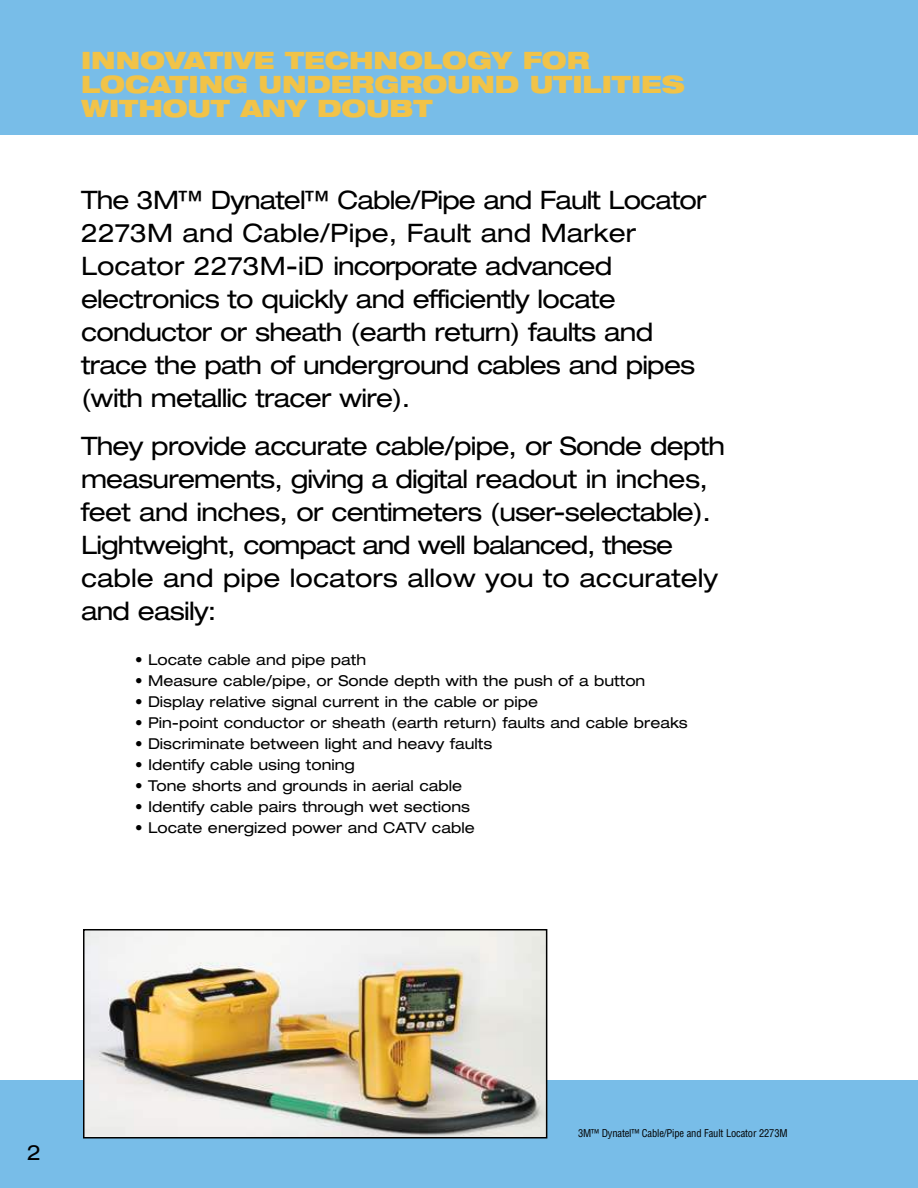
<style>
.page{position:relative;width:918px;height:1188px;background:#fff}
.page>*{position:absolute;margin:0;border:0;box-sizing:border-box;transform-origin:0 0}
.t1{font:expanded 25.5px/33px "Helvetica Neue";letter-spacing:-.03em;color:#000}
.t2{font:900 expanded 24px/24px "Helvetica Neue";color:#f1c348}
.t3{font:expanded 21px "Helvetica Neue";color:#000}
.t4{font:expanded 15px "Helvetica Neue";color:#000}
.t5{font:condensed 10.5px "Helvetica";letter-spacing:-.015em;color:#000}
</style>
<div class="page">
<div style="left:0;top:1080px;width:918px;height:108px;background:#78bde8"></div>
<div style="left:0;top:0;width:918px;height:135px;background:#78bde8"></div>
<img style="left:86px;top:932px;width:458px;height:203px">
<div style="left:83px;top:929px;width:464px;height:209px;border:2px solid #000"></div>
<p class="t2" style="left:81px;top:51px;width:605px">INNOVATIVE TECHNOLOGY FOR<br>LOCATING UNDERGROUND UTILITIES<br>WITHOUT ANY DOUBT</p>
<p class="t1" style="left:81px;top:186px;width:627px">The 3M™ Dynatel™ Cable/Pipe and Fault Locator 2273M and Cable/Pipe, Fault and Marker Locator 2273M-iD incorporate advanced electronics to quickly and efficiently locate conductor or sheath (earth return) faults and trace the path of underground cables and pipes (with metallic tracer wire).</p>
<p class="t1" style="left:81px;top:432px;width:645px">They provide accurate cable/pipe, or Sonde depth measurements, giving a digital readout in inches, feet and inches, or centimeters (user-selectable).<br>Lightweight, compact and well balanced, these cable and pipe locators allow you to accurately and easily:</p>
<p class="t4" style="left:135px;top:654px;width:233px">• Locate cable and pipe path</p>
<p class="t4" style="left:135px;top:675px;width:512px">• Measure cable/pipe, or Sonde depth with the push of a button</p>
<p class="t4" style="left:135px;top:696px;width:405px">• Display relative signal current in the cable or pipe</p>
<p class="t4" style="left:135px;top:717px;width:554px">• Pin-point conductor or sheath (earth return) faults and cable breaks</p>
<p class="t4" style="left:135px;top:738px;width:359px">• Discriminate between light and heavy faults</p>
<p class="t4" style="left:135px;top:759px;width:221px">• Identify cable using toning</p>
<p class="t4" style="left:135px;top:780px;width:329px">• Tone shorts and grounds in aerial cable</p>
<p class="t4" style="left:135px;top:801px;width:336px">• Identify cable pairs through wet sections</p>
<p class="t4" style="left:135px;top:822px;width:341px">• Locate energized power and CATV cable</p>
<p class="t3" style="left:27px;top:1145px;width:16px">2</p>
<p class="t5" style="left:578px;top:1129px;width:211px">3M™ Dynatel™ Cable/Pipe and Fault Locator 2273M</p>
</div>
